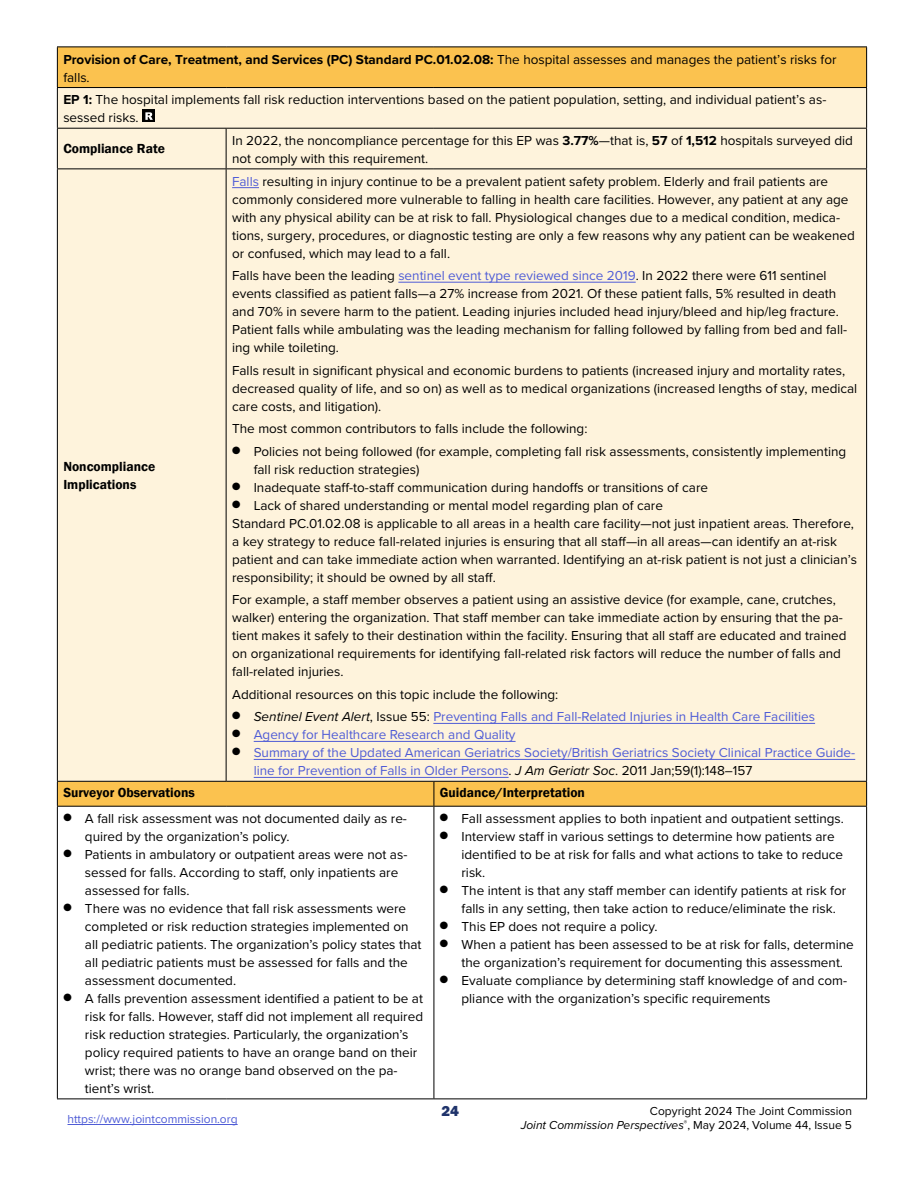
<style>
.page{position:relative;width:918px;height:1188px;background:#fff}
.page>*{position:absolute;margin:0;border:0;box-sizing:border-box;transform-origin:0 0}
.t1{font:800 15px "Franklin Gothic";color:#1f336b}
.t2{font:13.5px/18px "Proxima Nova";color:#000}
.t3{font:13.5px/18px "Proxima Nova";color:#4f5cd6}
.t4{font:700 13.5px/18px "Proxima Nova";color:#000}
.t5{font:600 13.5px/18px "Franklin Gothic";color:#000}
.t6{font:12px/13.5px "Proxima Nova";color:#000;text-align:right}
.t7{font:12px "Proxima Nova";color:#4f5cd6}
.s1{font-weight:400}
.s2{font-weight:700}
.s3{color:#4f5cd6}
.s4{color:#000}
.s5{font-style:italic;color:#000}
.s6{font-style:italic}
</style>
<div class="page">
<hr style="left:68px;top:1124px;width:170px;height:1px;background:#4f5cd6">
<div style="left:58px;top:47px;width:808px;height:759px;background:#fbc24f"></div>
<div style="left:58px;top:88px;width:808px;height:693px;background:#fef3dc"></div>
<hr style="left:866px;top:47px;width:1px;height:40px;background:#000">
<hr style="left:866px;top:88px;width:1px;height:40px;background:#000">
<hr style="left:866px;top:129px;width:1px;height:39px;background:#000">
<hr style="left:866px;top:169px;width:1px;height:612px;background:#000">
<hr style="left:57px;top:46px;width:169px;height:1px;background:#000">
<hr style="left:57px;top:47px;width:1px;height:40px;background:#000">
<hr style="left:226px;top:46px;width:208px;height:1px;background:#000">
<hr style="left:434px;top:46px;width:433px;height:1px;background:#000">
<hr style="left:57px;top:87px;width:169px;height:1px;background:#000">
<hr style="left:57px;top:88px;width:1px;height:40px;background:#000">
<hr style="left:226px;top:87px;width:208px;height:1px;background:#000">
<hr style="left:434px;top:87px;width:433px;height:1px;background:#000">
<hr style="left:57px;top:128px;width:169px;height:1px;background:#000">
<hr style="left:57px;top:129px;width:1px;height:39px;background:#000">
<hr style="left:226px;top:128px;width:208px;height:1px;background:#000">
<hr style="left:226px;top:129px;width:1px;height:39px;background:#000">
<hr style="left:434px;top:128px;width:433px;height:1px;background:#000">
<hr style="left:57px;top:168px;width:169px;height:1px;background:#000">
<hr style="left:57px;top:169px;width:1px;height:612px;background:#000">
<hr style="left:226px;top:168px;width:208px;height:1px;background:#000">
<hr style="left:226px;top:169px;width:1px;height:612px;background:#000">
<hr style="left:434px;top:168px;width:433px;height:1px;background:#000">
<hr style="left:57px;top:781px;width:169px;height:1px;background:#000">
<svg style="left:57px;top:782px;width:1px;height:24px"></svg>
<hr style="left:226px;top:781px;width:208px;height:1px;background:#000">
<hr style="left:434px;top:781px;width:433px;height:1px;background:#000">
<svg style="left:434px;top:782px;width:1px;height:24px"></svg>
<svg style="left:866px;top:782px;width:1px;height:24px"></svg>
<hr style="left:57px;top:806px;width:169px;height:1px;background:#000">
<hr style="left:57px;top:807px;width:1px;height:292px;background:#000">
<hr style="left:226px;top:806px;width:208px;height:1px;background:#000">
<hr style="left:434px;top:806px;width:433px;height:1px;background:#000">
<hr style="left:434px;top:807px;width:1px;height:292px;background:#000">
<hr style="left:866px;top:807px;width:1px;height:292px;background:#000">
<hr style="left:57px;top:1099px;width:169px;height:1px;background:#000">
<hr style="left:226px;top:1099px;width:208px;height:1px;background:#000">
<hr style="left:434px;top:1099px;width:433px;height:1px;background:#000">
<div style="left:142px;top:109px;width:13px;height:13px;background:#000"></div>
<svg style="left:145px;top:112px;width:8px;height:8px"></svg>
<svg style="left:232px;top:187px;width:27px;height:1px"></svg>
<hr style="left:398px;top:282px;width:238px;height:1px;background:#4f5cd6">
<hr style="left:433px;top:723px;width:382px;height:1px;background:#4f5cd6">
<hr style="left:254px;top:741px;width:262px;height:1px;background:#4f5cd6">
<hr style="left:254px;top:759px;width:601px;height:1px;background:#4f5cd6">
<hr style="left:254px;top:777px;width:255px;height:1px;background:#4f5cd6">
<p class="t4" style="left:63px;top:50px;width:775px">Provision of Care, Treatment, and Services (PC) Standard PC.01.02.08: <span class="s1">The hospital assesses and manages the patient’s risks for falls.</span></p>
<p class="t2" style="left:63px;top:90px;width:765px"><span class="s2">EP 1:</span> The hospital implements fall risk reduction interventions based on the patient population, setting, and individual patient’s as&shy;sessed risks.</p>
<p class="t5" style="left:63px;top:140px;width:103px">Compliance Rate</p>
<p class="t2" style="left:232px;top:131px;width:622px">In 2022, the noncompliance percentage for this EP was <span class="s2">3.77%</span>—that is, <span class="s2">57</span> of <span class="s2">1,512</span> hospitals surveyed did not comply with this requirement.</p>
<p class="t5" style="left:63px;top:457px;width:93px">Noncompliance<br>Implications</p>
<p class="t2" style="left:232px;top:171px;width:624px"><span class="s3">Falls</span> resulting in injury continue to be a prevalent patient safety problem. Elderly and frail patients are commonly considered more vulnerable to falling in health care facilities. However, any patient at any age with any physical ability can be at risk to fall. Physiological changes due to a medical condition, medica&shy;tions, surgery, procedures, or diagnostic testing are only a few reasons why any patient can be weakened or confused, which may lead to a fall.</p>
<p class="t2" style="left:232px;top:266px;width:617px">Falls have been the leading <span class="s3">sentinel event type reviewed since 2019</span>. In 2022 there were 611 sentinel events classified as patient falls—a 27% increase from 2021. Of these patient falls, 5% resulted in death and 70% in severe harm to the patient. Leading injuries included head injury/bleed and hip/leg fracture.<br>Patient falls while ambulating was the leading mechanism for falling followed by falling from bed and fall&shy;ing while toileting.</p>
<p class="t2" style="left:232px;top:360px;width:627px">Falls result in significant physical and economic burdens to patients (increased injury and mortality rates, decreased quality of life, and so on) as well as to medical organizations (increased lengths of stay, medical care costs, and litigation).</p>
<p class="t2" style="left:232px;top:419px;width:357px">The most common contributors to falls include the following:</p>
<p class="t2" style="left:254px;top:442px;width:594px;text-indent:-22px">● Policies not being followed (for example, completing fall risk assessments, consistently implementing fall risk reduction strategies)</p>
<p class="t2" style="left:232px;top:478px;width:477px">● Inadequate staff-to-staff communication during handoffs or transitions of care</p>
<p class="t2" style="left:232px;top:496px;width:627px">● Lack of shared understanding or mental model regarding plan of care<br>Standard PC.01.02.08 is applicable to all areas in a health care facility—not just inpatient areas. Therefore, a key strategy to reduce fall-related injuries is ensuring that all staff—in all areas—can identify an at-risk patient and can take immediate action when warranted. Identifying an at-risk patient is not just a clinician’s responsibility; it should be owned by all staff.</p>
<p class="t2" style="left:232px;top:590px;width:616px">For example, a staff member observes a patient using an assistive device (for example, cane, crutches, walker) entering the organization. That staff member can take immediate action by ensuring that the pa&shy;tient makes it safely to their destination within the facility. Ensuring that all staff are educated and trained on organizational requirements for identifying fall-related risk factors will reduce the number of falls and fall-related injuries.</p>
<p class="t2" style="left:232px;top:685px;width:328px">Additional resources on this topic include the following:</p>
<p class="t3" style="left:232px;top:707px;width:584px"><span class="s4">●</span> <span class="s5">Sentinel Event Alert</span><span class="s4">, Issue 55:</span> Preventing Falls and Fall-Related Injuries in Health Care Facilities</p>
<p class="t3" style="left:232px;top:725px;width:285px"><span class="s4">●</span> Agency for Healthcare Research and Quality</p>
<p class="t3" style="left:254px;top:743px;width:603px;text-indent:-22px"><span class="s4">●</span> Summary of the Updated American Geriatrics Society/British Geriatrics Society Clinical Practice Guide&shy;line for Prevention of Falls in Older Persons<span class="s4">.</span> <span class="s5">J Am Geriatr Soc</span><span class="s4">. 2011 Jan;59(1):148–157</span></p>
<p class="t5" style="left:63px;top:783px;width:133px">Surveyor Observations</p>
<p class="t5" style="left:440px;top:783px;width:147px">Guidance/Interpretation</p>
<p class="t2" style="left:85px;top:809px;width:324px;text-indent:-22px">● A fall risk assessment was not documented daily as re&shy;quired by the organization’s policy.</p>
<p class="t2" style="left:85px;top:845px;width:324px;text-indent:-22px">● Patients in ambulatory or outpatient areas were not as&shy;sessed for falls. According to staff, only inpatients are assessed for falls.</p>
<p class="t2" style="left:85px;top:899px;width:338px;text-indent:-22px">● There was no evidence that fall risk assessments were completed or risk reduction strategies implemented on all pediatric patients. The organization’s policy states that all pediatric patients must be assessed for falls and the assessment documented.</p>
<p class="t2" style="left:85px;top:989px;width:340px;text-indent:-22px">● A falls prevention assessment identified a patient to be at risk for falls. However, staff did not implement all required risk reduction strategies. Particularly, the organization’s policy required patients to have an orange band on their wrist; there was no orange band observed on the pa&shy;tient’s wrist.</p>
<p class="t2" style="left:440px;top:809px;width:406px">● Fall assessment applies to both inpatient and outpatient settings.</p>
<p class="t2" style="left:462px;top:827px;width:383px;text-indent:-22px">● Interview staff in various settings to determine how patients are identified to be at risk for falls and what actions to take to reduce risk.</p>
<p class="t2" style="left:462px;top:881px;width:386px;text-indent:-22px">● The intent is that any staff member can identify patients at risk for falls in any setting, then take action to reduce/eliminate the risk.</p>
<p class="t2" style="left:440px;top:917px;width:219px">● This EP does not require a policy.</p>
<p class="t2" style="left:462px;top:935px;width:394px;text-indent:-22px">● When a patient has been assessed to be at risk for falls, determine the organization’s requirement for documenting this assessment.</p>
<p class="t2" style="left:462px;top:971px;width:387px;text-indent:-22px">● Evaluate compliance by determining staff knowledge of and com&shy;pliance with the organization’s specific requirements</p>
<p class="t7" style="left:68px;top:1110px;width:172px">https://www.jointcommission.org</p>
<p class="t1" style="left:442px;top:1101px;width:19px">24</p>
<p class="t6" style="left:521px;top:1104px;width:333px">Copyright 2024 The Joint Commission<br><span class="s6">Joint Commission Perspectives</span><sup>®</sup>, May 2024, Volume 44, Issue 5</p>
</div>
